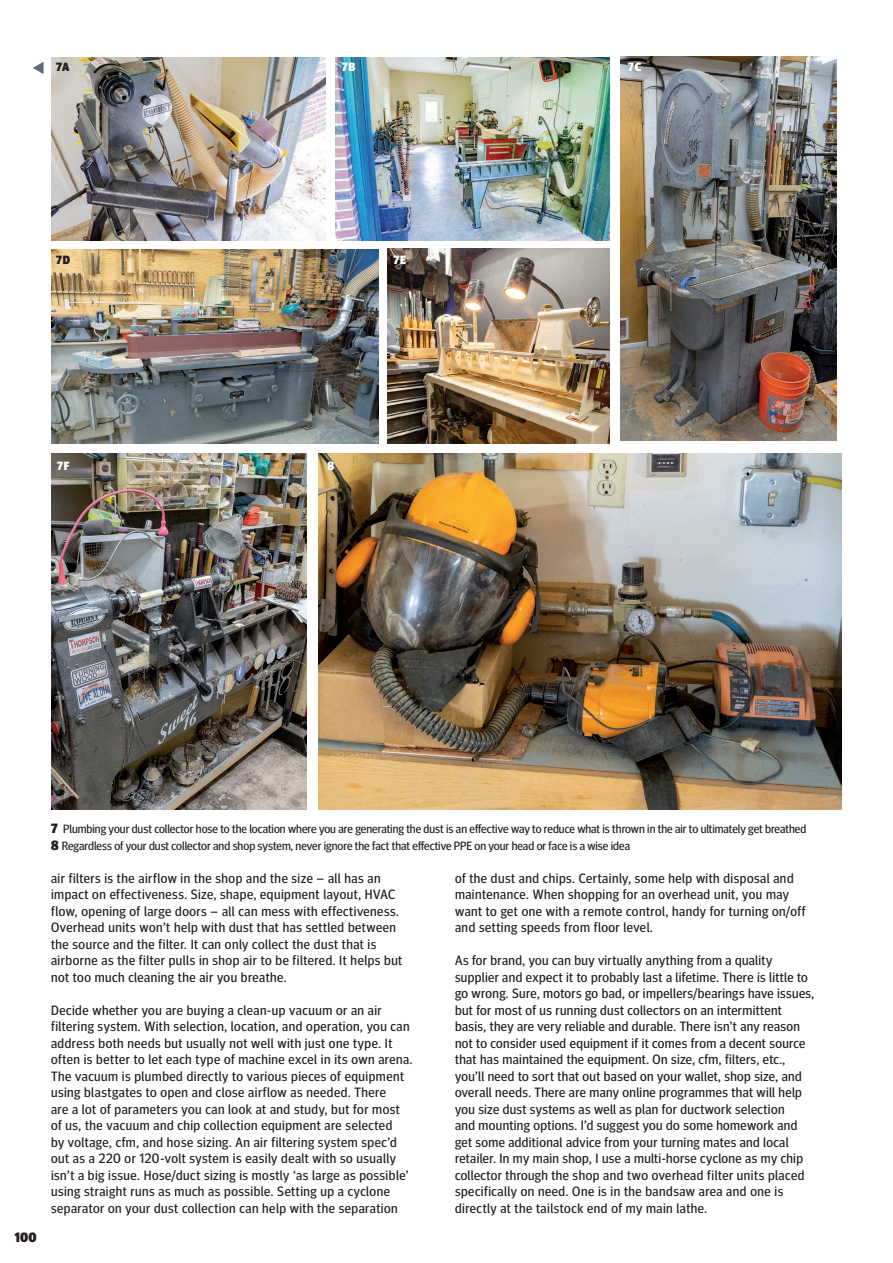
<style>
.page{position:relative;width:893px;height:1263px;background:#fff}
.page>*{position:absolute;margin:0;border:0;box-sizing:border-box;transform-origin:0 0}
.BODY_TEXT{font:13.5px/16.5px "Meta Headline Pro";letter-spacing:.035em;color:#231f20}
.Page_Number{font:900 13.5px "Meta Headline Pro";color:#231f20}
.NEW_Caption{font:12px "Meta Headline Pro";color:#231f20}
.t1{font:900 12px "Meta Headline Pro";letter-spacing:.065em;color:#fff}
.t2{font:900 12px "Meta Headline Pro";color:#231f20}
.s1{font-weight:900;font-size:13.5px}
</style>
<div class="page">
<svg style="left:33px;top:62px;width:11px;height:12px"></svg>
<img style="left:51px;top:57px;width:274px;height:183px">
<img style="left:336px;top:58px;width:273px;height:183px">
<img style="left:52px;top:249px;width:327px;height:194px">
<img style="left:621px;top:56px;width:216px;height:385px">
<img style="left:51px;top:454px;width:255px;height:355px">
<img style="left:387px;top:248px;width:222px;height:195px">
<img style="left:319px;top:454px;width:523px;height:355px">
<p class="t2" style="left:56px;top:58px;width:15px">7A</p>
<p class="t1" style="left:342px;top:58px;width:15px">7B</p>
<p class="t1" style="left:628px;top:58px;width:15px">7C</p>
<p class="t2" style="left:56px;top:250px;width:16px">7D</p>
<p class="t1" style="left:393px;top:250px;width:14px">7E</p>
<p class="t1" style="left:57px;top:456px;width:14px">7F</p>
<p class="t1" style="left:327px;top:456px;width:8px">8</p>
<p class="Page_Number" style="left:14px;top:1226px;width:24px">100</p>
<p class="NEW_Caption" style="left:51px;top:820px;width:757px"><span class="s1">7</span> Plumbing your dust collector hose to the location where you are generating the dust is an effective way to reduce what is thrown in the air to ultimately get breathed</p>
<p class="NEW_Caption" style="left:51px;top:836px;width:580px"><span class="s1">8</span> Regardless of your dust collector and shop system, never ignore the fact that effective PPE on your head or face is a wise idea</p>
<p class="BODY_TEXT" style="left:51px;top:869px;width:353px">air filters is the airflow in the shop and the size – all has an impact on effectiveness. Size, shape, equipment layout, HVAC flow, opening of large doors – all can mess with effectiveness.<br>Overhead units won’t help with dust that has settled between the source and the filter. It can only collect the dust that is airborne as the filter pulls in shop air to be filtered. It helps but not too much cleaning the air you breathe.</p>
<p class="BODY_TEXT" style="left:51px;top:1001px;width:363px">Decide whether you are buying a clean-up vacuum or an air filtering system. With selection, location, and operation, you can address both needs but usually not well with just one type. It often is better to let each type of machine excel in its own arena.<br>The vacuum is plumbed directly to various pieces of equipment using blastgates to open and close airflow as needed. There<br>are a lot of parameters you can look at and study, but for most of us, the vacuum and chip collection equipment are selected<br>by voltage, cfm, and hose sizing. An air filtering system spec’d out as a 220 or 120-volt system is easily dealt with so usually isn’t a big issue. Hose/duct sizing is mostly ‘as large as possible’ using straight runs as much as possible. Setting up a cyclone separator on your dust collection can help with the separation</p>
<p class="BODY_TEXT" style="left:455px;top:869px;width:352px">of the dust and chips. Certainly, some help with disposal and maintenance. When shopping for an overhead unit, you may want to get one with a remote control, handy for turning on/off and setting speeds from floor level.</p>
<p class="BODY_TEXT" style="left:455px;top:951px;width:361px">As for brand, you can buy virtually anything from a quality supplier and expect it to probably last a lifetime. There is little to go wrong. Sure, motors go bad, or impellers/bearings have issues, but for most of us running dust collectors on an intermittent basis, they are very reliable and durable. There isn’t any reason not to consider used equipment if it comes from a decent source that has maintained the equipment. On size, cfm, filters, etc., you’ll need to sort that out based on your wallet, shop size, and overall needs. There are many online programmes that will help you size dust systems as well as plan for ductwork selection<br>and mounting options. I’d suggest you do some homework and get some additional advice from your turning mates and local retailer. In my main shop, I use a multi-horse cyclone as my chip collector through the shop and two overhead filter units placed specifically on need. One is in the bandsaw area and one is directly at the tailstock end of my main lathe.</p>
</div>
